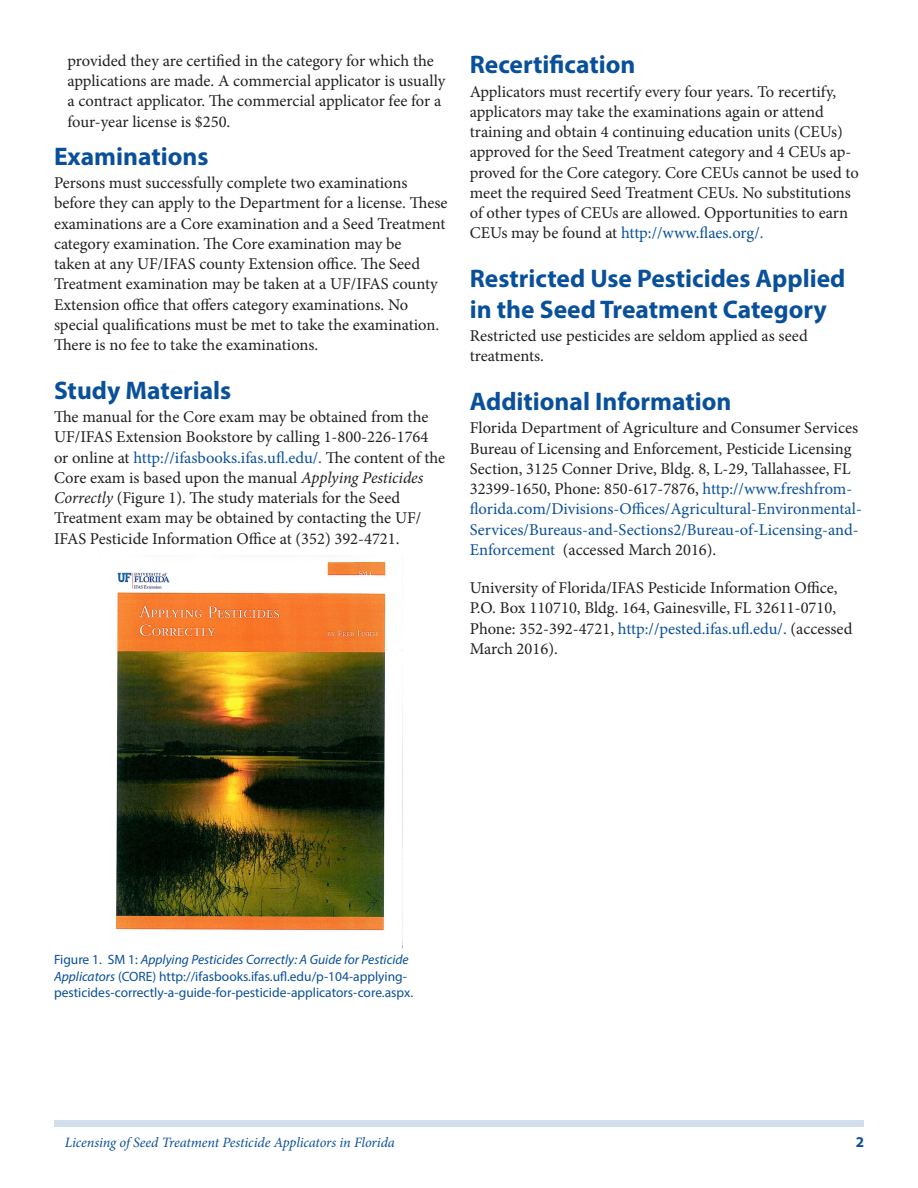
<style>
.page{position:relative;width:918px;height:1188px;background:#fff}
.page>*{position:absolute;margin:0;border:0;box-sizing:border-box;transform-origin:0 0}
.SectionHeading0{font:700 25.5px/30.6px "Myriad Pro";color:#09509a}
.Paragraph{font:16.5px/20.2px "Minion Pro";color:#231f20}
.PageNumber{font:700 15px "Myriad Pro";color:#09509a}
.RunningTitleItalics{font:italic 14.25px "Minion Pro";letter-spacing:-.01em;color:#09509a}
.FigureCaption{font:13.5px/16.5px "Myriad Pro";color:#09509a}
.s1{color:#09509a}
.s2{font-style:italic}
</style>
<div class="page">
<div style="left:54px;top:1120px;width:810px;height:7px;background:#d0dfeb"></div>
<img style="left:116px;top:560px;width:287px;height:389px">
<p class="Paragraph" style="left:68px;top:51px;width:379px">provided they are certified in the category for which the applications are made. A commercial applicator is usually a contract applicator. The commercial applicator fee for a four-year license is $250.</p>
<p class="SectionHeading0" style="left:54px;top:140px;width:156px">Examinations</p>
<p class="Paragraph" style="left:54px;top:173px;width:395px">Persons must successfully complete two examinations before they can apply to the Department for a license. These examinations are a Core examination and a Seed Treatment category examination. The Core examination may be<br>taken at any UF/IFAS county Extension office. The Seed Treatment examination may be taken at a UF/IFAS county Extension office that offers category examinations. No special qualifications must be met to take the examination.<br>There is no fee to take the examinations.</p>
<p class="SectionHeading0" style="left:54px;top:374px;width:179px">Study Materials</p>
<p class="Paragraph" style="left:54px;top:407px;width:393px">The manual for the Core exam may be obtained from the UF/IFAS Extension Bookstore by calling 1-800-226-1764 or online at <span class="s1">http://ifasbooks.ifas.ufl.edu/.</span> The content of the Core exam is based upon the manual <span class="s2">Applying Pesticides Correctly</span> (Figure 1). The study materials for the Seed Treatment exam may be obtained by contacting the UF/ IFAS Pesticide Information Office at (352) 392-4721.</p>
<p class="SectionHeading0" style="left:470px;top:48px;width:167px">Recertification</p>
<p class="Paragraph" style="left:470px;top:81px;width:391px">Applicators must recertify every four years. To recertify, applicators may take the examinations again or attend training and obtain 4 continuing education units (CEUs) approved for the Seed Treatment category and 4 CEUs ap&shy;proved for the Core category. Core CEUs cannot be used to meet the required Seed Treatment CEUs. No substitutions of other types of CEUs are allowed. Opportunities to earn CEUs may be found at <span class="s1">http://www.flaes.org/.</span></p>
<p class="SectionHeading0" style="left:470px;top:262px;width:377px">Restricted Use Pesticides Applied in the Seed Treatment Category</p>
<p class="Paragraph" style="left:470px;top:326px;width:339px">Restricted use pesticides are seldom applied as seed treatments.</p>
<p class="SectionHeading0" style="left:470px;top:385px;width:263px">Additional Information</p>
<p class="Paragraph" style="left:470px;top:418px;width:394px">Florida Department of Agriculture and Consumer Services Bureau of Licensing and Enforcement, Pesticide Licensing Section, 3125 Conner Drive, Bldg. 8, L-29, Tallahassee, FL 32399-1650, Phone: 850-617-7876, <span class="s1">http://www.freshfrom&shy;florida.com/Divisions-Offices/Agricultural-Environmental-Services/Bureaus-and-Sections2/Bureau-of-Licensing-and-Enforcement</span> (accessed March 2016).</p>
<p class="Paragraph" style="left:470px;top:578px;width:384px">University of Florida/IFAS Pesticide Information Office, P.O. Box 110710, Bldg. 164, Gainesville, FL 32611-0710, Phone: 352-392-4721, <span class="s1">http://pested.ifas.ufl.edu/.</span> (accessed March 2016).</p>
<p class="FigureCaption" style="left:54px;top:951px;width:361px">Figure 1. SM 1: <span class="s2">Applying Pesticides Correctly: A Guide for Pesticide<br>Applicators</span> (CORE) http://ifasbooks.ifas.ufl.edu/p-104-applying&shy;pesticides-correctly-a-guide-for-pesticide-applicators-core.aspx.</p>
<p class="RunningTitleItalics" style="left:65px;top:1133px;width:332px">Licensing of Seed Treatment Pesticide Applicators in Florida</p>
<p class="PageNumber" style="left:856px;top:1133px;width:10px">2</p>
</div>
